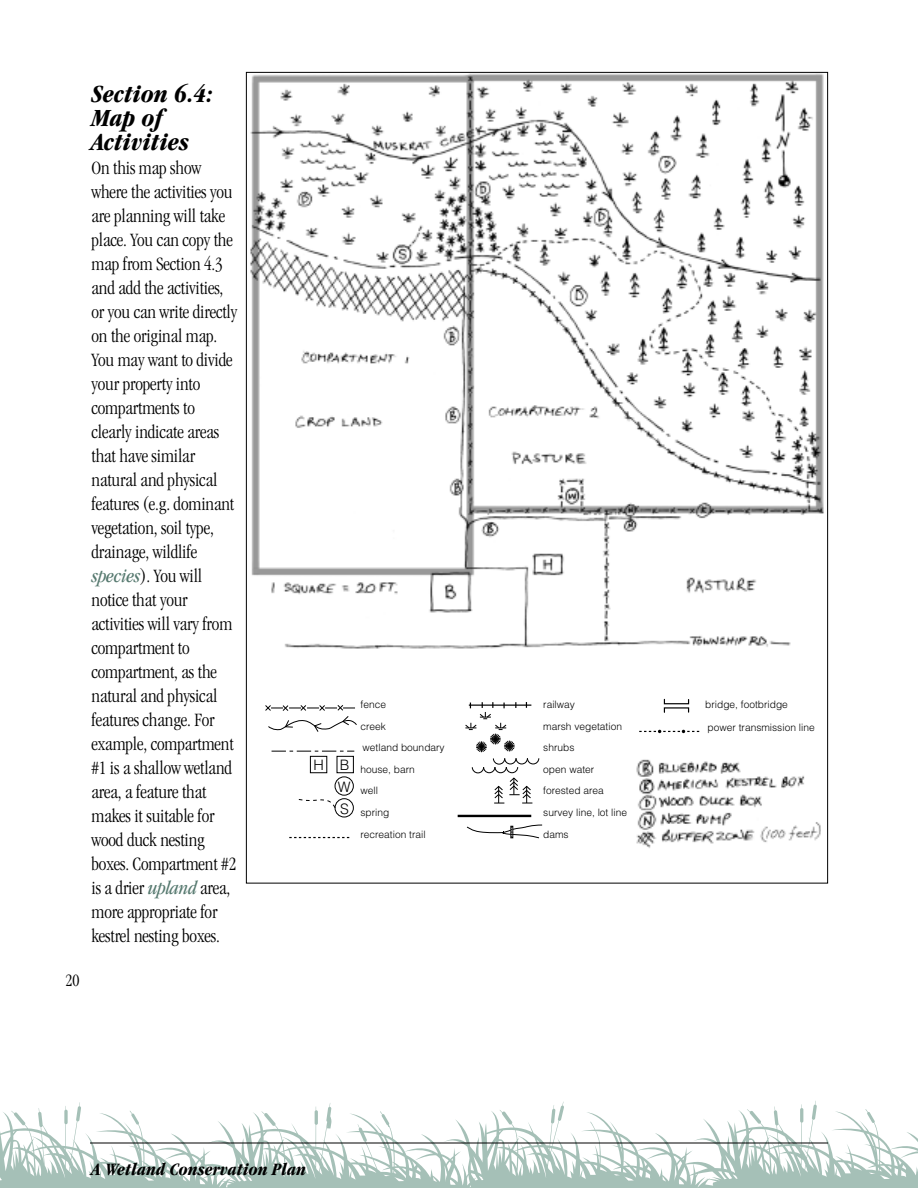
<style>
.page{position:relative;width:918px;height:1188px;background:#fff}
.page>*{position:absolute;margin:0;border:0;box-sizing:border-box;transform-origin:0 0}
.t1{font:italic 700 condensed 25.5px/24px "Garamond";color:#000}
.t2{font:300 condensed 19.5px/24px "Garamond";letter-spacing:-.01em;color:#000}
.t3{font:italic 700 condensed 18px "Garamond";color:#000}
.t4{font:300 condensed 18px "Garamond";color:#000}
.t5{font:300 14.4px "Helvetica";color:#000}
.t6{font:300 10.2px/21.6px "Helvetica";color:#000}
.s1{font-weight:400;font-style:italic;color:#577a70}
</style>
<div class="page">
<img style="left:250px;top:74px;width:574px;height:575px">
<svg style="left:289px;top:837px;width:61px;height:1px"></svg>
<div style="left:664px;top:699px;width:25px;height:5px;border:1px solid #000"></div>
<svg style="left:639px;top:730px;width:61px;height:3px"></svg>
<svg style="left:272px;top:751px;width:82px;height:1px"></svg>
<hr style="left:458px;top:815px;width:73px;height:2px;background:#000">
<svg style="left:466px;top:824px;width:77px;height:15px"></svg>
<svg style="left:265px;top:705px;width:92px;height:27px"></svg>
<div style="left:310px;top:756px;width:17px;height:17px;border:1px solid #000"></div>
<div style="left:337px;top:756px;width:17px;height:17px;border:1px solid #000"></div>
<div style="left:335px;top:777px;width:19px;height:18px;border:1px solid #000;border-radius:50%"></div>
<div style="left:335px;top:798px;width:19px;height:19px;border:1px solid #000;border-radius:50%"></div>
<svg style="left:298px;top:799px;width:38px;height:9px"></svg>
<svg style="left:465px;top:702px;width:74px;height:102px"></svg>
<svg style="left:0;top:1101px;width:918px;height:87px"></svg>
<hr style="left:90px;top:1143px;width:738px;height:1px;background:#000">
<img style="left:636px;top:759px;width:185px;height:89px">
<h1 class="t1" style="left:92px;top:84px;width:123px">Section 6.4:<br>Map of<br>Activities</h1>
<p class="t2" style="left:91px;top:157px;width:147px">On this map show where the activities you are planning will take place. You can copy the map from Section 4.3 and add the activities, or you can write directly on the original map.<br>You may want to divide your property into compartments to clearly indicate areas that have similar natural and physical features (e.g. dominant vegetation, soil type, drainage, wildlife <span class="s1">species</span>). You will notice that your activities will vary from compartment to compartment, as the natural and physical features change. For example, compartment #1 is a shallow wetland area, a feature that makes it suitable for wood duck nesting boxes. Compartment #2 is a drier <span class="s1">upland</span> area, more appropriate for kestrel nesting boxes.</p>
<p class="t4" style="left:65px;top:974px;width:16px">20</p>
<p class="t6" style="left:361px;top:694px;width:27px">fence</p>
<p class="t6" style="left:543px;top:694px;width:33px">railway</p>
<p class="t6" style="left:361px;top:715px;width:86px">creek<br>wetland boundary</p>
<p class="t6" style="left:543px;top:715px;width:80px">marsh vegetation</p>
<p class="t6" style="left:543px;top:737px;width:53px">shrubs open water</p>
<p class="t6" style="left:313px;top:758px;width:103px"><sup>H</sup> <sup>B</sup> house, barn</p>
<p class="t6" style="left:338px;top:780px;width:42px"><sup>W</sup> well</p>
<p class="t6" style="left:361px;top:802px;width:30px">spring</p>
<p class="t6" style="left:543px;top:780px;width:62px">forested area</p>
<p class="t5" style="left:340px;top:801px;width:10px">S</p>
<p class="t6" style="left:543px;top:802px;width:85px">survey line, lot line</p>
<p class="t6" style="left:361px;top:823px;width:67px">recreation trail</p>
<p class="t6" style="left:543px;top:824px;width:27px">dams</p>
<p class="t3" style="left:92px;top:1163px;width:216px">A Wetland Conservation Plan</p>
<p class="t6" style="left:705px;top:694px;width:84px">bridge, footbridge</p>
<p class="t6" style="left:708px;top:717px;width:109px">power transmission line</p>
</div>
